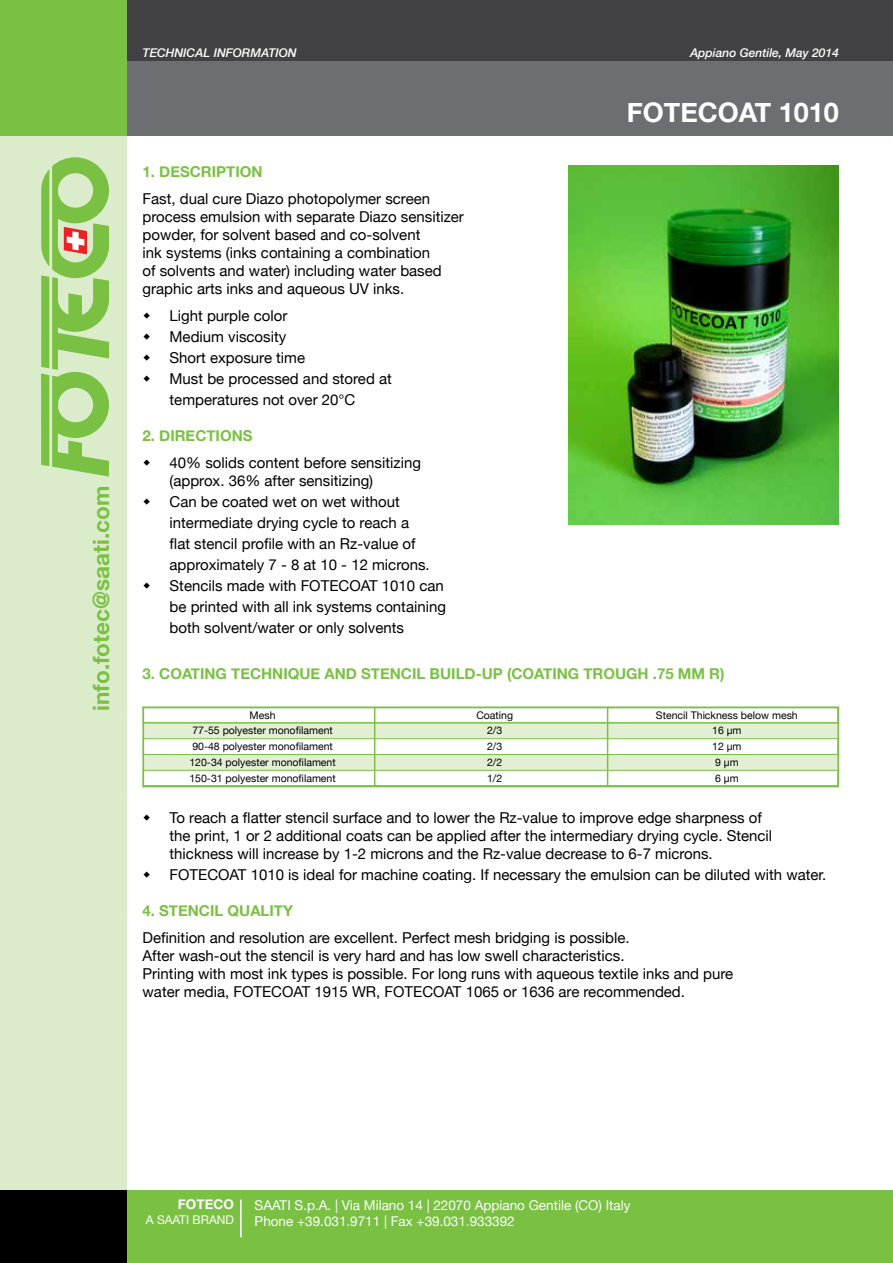
<style>
.page{position:relative;width:893px;height:1263px;background:#fff}
.page>*{position:absolute;margin:0;border:0;box-sizing:border-box;transform-origin:0 0}
.t1{font:700 27px "Helvetica Neue";color:#fff}
.t2{font:700 22.5px "Helvetica Neue";color:#7ac143}
.t3{font:15px/18px "Helvetica Neue";color:#000}
.t4{font:700 15px "Helvetica Neue";color:#7ac143}
.t5{font:13.5px/16.2px "Helvetica Neue";color:#fff}
.t6{font:700 13.5px "Helvetica Neue";color:#fff}
.t7{font:italic 500 12px "Helvetica Neue";color:#fff}
.t8{font:12px "Helvetica Neue";color:#fff}
.t9{font:10.5px/15.9px "Helvetica Neue";color:#000;text-align:center}
</style>
<div class="page">
<div style="left:0;top:135px;width:126px;height:1055px;background:#dbeccb"></div>
<div style="left:126px;top:1190px;width:767px;height:73px;background:#7ac143"></div>
<hr style="left:240px;top:1199px;width:2px;height:38px;background:#fff">
<div style="left:0;top:1190px;width:126px;height:73px;background:#000"></div>
<div style="left:126px;top:0;width:767px;height:61px;background:#414042"></div>
<div style="left:126px;top:61px;width:767px;height:75px;background:#6d6e71"></div>
<div style="left:0;top:0;width:126px;height:136px;background:#7ac143"></div>
<svg style="left:41px;top:157px;width:68px;height:320px"></svg>
<div style="left:143px;top:707px;width:696px;height:80px;border:2px solid #7ac143"></div>
<div style="left:143px;top:722px;width:696px;height:16px;background:#e2efd4"></div>
<div style="left:143px;top:754px;width:696px;height:16px;background:#e2efd4"></div>
<hr style="left:143px;top:722px;width:696px;height:2px;background:#7ac143">
<hr style="left:143px;top:707px;width:696px;height:1px;background:#7ac143">
<hr style="left:143px;top:738px;width:696px;height:1px;background:#7ac143">
<hr style="left:143px;top:754px;width:696px;height:1px;background:#7ac143">
<hr style="left:143px;top:770px;width:696px;height:1px;background:#7ac143">
<hr style="left:143px;top:786px;width:696px;height:1px;background:#7ac143">
<hr style="left:374px;top:707px;width:1px;height:79px;background:#7ac143">
<hr style="left:607px;top:707px;width:1px;height:79px;background:#7ac143">
<hr style="left:837px;top:707px;width:2px;height:80px;background:#7ac143">
<hr style="left:143px;top:707px;width:1px;height:80px;background:#7ac143">
<img style="left:569px;top:165px;width:270px;height:359px">
<h2 class="t2" style="left:83px;top:711px;width:226px;rotate:-90deg">INFO.FOTEC@SAATI.COM</h2>
<p class="t7" style="left:143px;top:42px;width:156px">TECHNICAL INFORMATION</p>
<p class="t7" style="left:690px;top:42px;width:150px">Appiano Gentile, May 2014</p>
<h1 class="t1" style="left:627px;top:91px;width:214px">FOTECOAT 1010</h1>
<p class="t4" style="left:143px;top:160px;width:122px">1. DESCRIPTION</p>
<p class="t3" style="left:143px;top:190px;width:323px">Fast, dual cure Diazo photopolymer screen process emulsion with separate Diazo sensitizer powder, for solvent based and co-solvent<br>ink systems (inks containing a combination<br>of solvents and water) including water based graphic arts inks and aqueous UV inks.</p>
<p class="t3" style="left:170px;top:306px;width:224px;line-height:21px">Light purple color<br>Medium viscosity<br>Short exposure time<br>Must be processed and stored at temperatures not over 20°C</p>
<p class="t4" style="left:143px;top:424px;width:54px">2. DIRECT</p>
<p class="t4" style="left:216px;top:424px;width:38px">IONS</p>
<p class="t3" style="left:170px;top:454px;width:253px">40% solids content before sensitizing (approx. 36% after sensitizing)</p>
<p class="t3" style="left:170px;top:492px;width:278px;line-height:21px">Can be coated wet on wet without intermediate drying cycle to reach a<br>flat stencil profile with an Rz-value of approximately 7 - 8 at 10 - 12 microns.<br>Stencils made with FOTECOAT 1010 can be printed with all ink systems containing both solvent/water or only solvents</p>
<p class="t4" style="left:143px;top:662px;width:39px">3. COAT</p>
<p class="t4" style="left:200px;top:662px;width:42px">ING TEC</p>
<p class="t4" style="left:261px;top:662px;width:262px">HNIQUE AND STENCIL BUILD-UP (COAT</p>
<p class="t4" style="left:552px;top:662px;width:174px">ING TROUGH .75 MM R)</p>
<p class="t9" style="left:189px;top:707px;width:148px">Mesh<br>77-55 polyester monofilament<br>90-48 polyester monofilament<br>120-34 polyester monofilament<br>150-31 polyester monofilament</p>
<p class="t9" style="left:476px;top:707px;width:38px">Coating<br>2/3<br>2/3<br>2/2<br>1/2</p>
<p class="t9" style="left:656px;top:707px;width:143px">Stencil Thickness below mesh<br>16 µm<br>12 µm<br>9 µm<br>6 µm</p>
<p class="t3" style="left:170px;top:810px;width:604px">To reach a flatter stencil surface and to lower the Rz-value to improve edge sharpness of the print, 1 or 2 additional coats can be applied after the intermediary drying cycle. Stencil thickness will increase by 1-2 microns and the Rz-value decrease to 6-7 microns.</p>
<p class="t3" style="left:170px;top:867px;width:658px">FOTECOAT 1010 is ideal for machine coating. If necessary the emulsion can be diluted with water.</p>
<p class="t4" style="left:143px;top:899px;width:27px">4. STE</p>
<p class="t4" style="left:188px;top:899px;width:107px">NCIL QUALITY</p>
<p class="t3" style="left:143px;top:930px;width:592px">Definition and resolution are excellent. Perfect mesh bridging is possible.<br>After wash-out the stencil is very hard and has low swell characteristics.<br>Printing with most ink types is possible. For long runs with aqueous textile inks and pure water media, FOTECOAT 1915 WR, FOTECOAT 1065 or 1636 are recommended.</p>
<p class="t6" style="left:178px;top:1194px;width:58px">FOTECO</p>
<p class="t8" style="left:146px;top:1211px;width:89px">A SAATI BRAND</p>
<p class="t5" style="left:255px;top:1198px;width:377px">SAATI S.p.A. | Via Milano 14 | 22070 Appiano Gentile (CO) Italy<br>Phone +39.031.9711 | Fax +39.031.933392</p>
</div>
